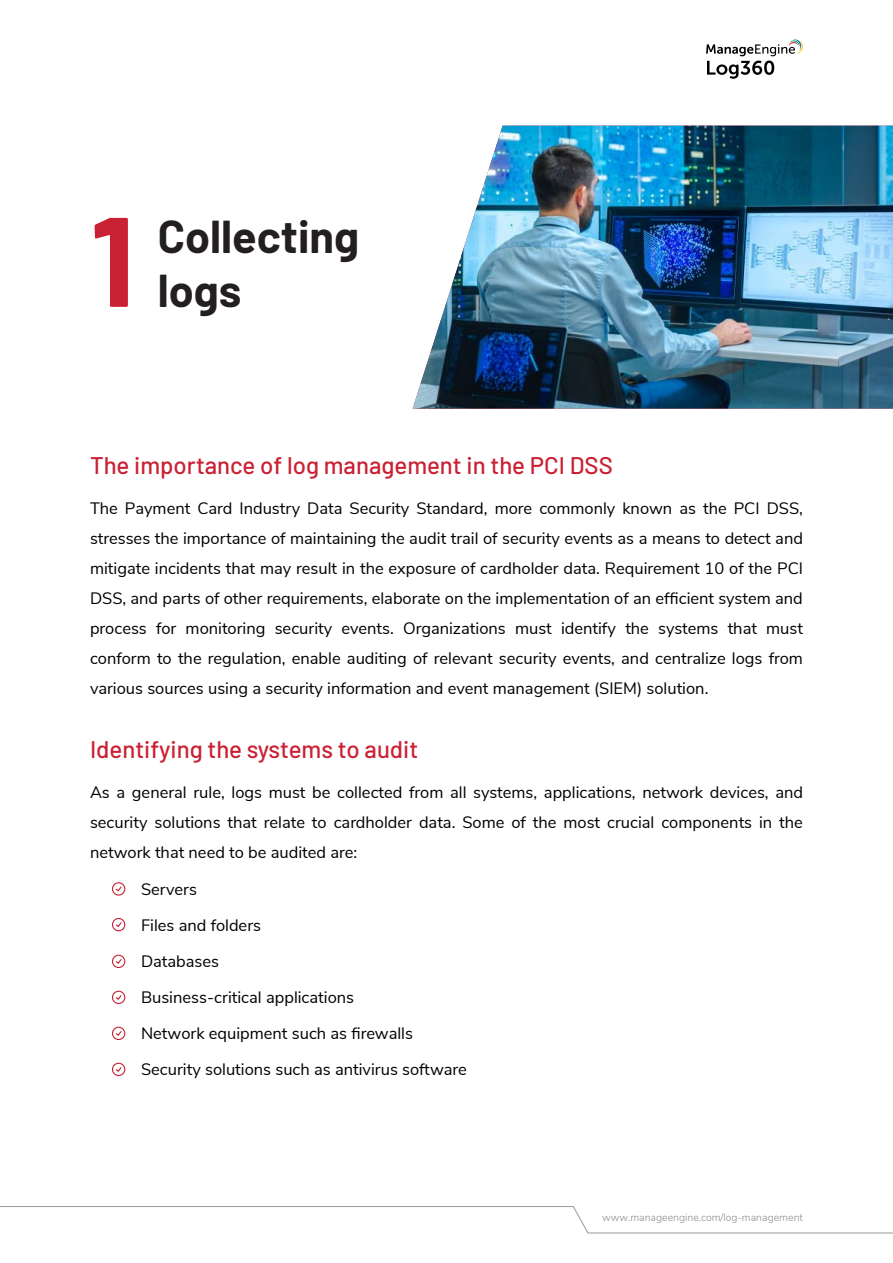
<style>
.page{position:relative;width:893px;height:1263px;background:#fff}
.page>*{position:absolute;margin:0;border:0;box-sizing:border-box;transform-origin:0 0}
.t1{font:700 127.2px "Barlow";color:#ca2033}
.t2{font:700 45px/54px "Barlow";color:#231f20}
.t3{font:500 24px "Barlow";color:#ca2033}
.t4{font:16.5px/30px "Nunito Sans";color:#000;text-align:justify}
.t5{font:300 10.5px "Nunito Sans";color:#8e8e8e}
</style>
<div class="page">
<svg style="left:706px;top:39px;width:97px;height:40px"></svg>
<div style="left:112px;top:882px;width:13px;height:14px;border:1px solid #ca2033;border-radius:50%"></div>
<svg style="left:115px;top:885px;width:8px;height:7px"></svg>
<div style="left:112px;top:918px;width:13px;height:13px;border:1px solid #ca2033;border-radius:50%"></div>
<svg style="left:115px;top:921px;width:8px;height:7px"></svg>
<div style="left:112px;top:955px;width:13px;height:13px;border:1px solid #ca2033;border-radius:50%"></div>
<svg style="left:115px;top:958px;width:8px;height:7px"></svg>
<div style="left:112px;top:991px;width:13px;height:13px;border:1px solid #ca2033;border-radius:50%"></div>
<svg style="left:115px;top:994px;width:8px;height:7px"></svg>
<div style="left:112px;top:1027px;width:13px;height:13px;border:1px solid #ca2033;border-radius:50%"></div>
<svg style="left:115px;top:1030px;width:8px;height:7px"></svg>
<div style="left:112px;top:1063px;width:13px;height:13px;border:1px solid #ca2033;border-radius:50%"></div>
<svg style="left:115px;top:1066px;width:8px;height:7px"></svg>
<svg style="left:0;top:1206px;width:893px;height:27px"></svg>
<img style="left:413px;top:126px;width:480px;height:283px">
<h1 class="t1" style="left:90px;top:167px;width:47px">1</h1>
<h2 class="t2" style="left:158px;top:207px;width:203px">Collecting logs</h2>
<h3 class="t3" style="left:90px;top:448px;width:524px">The importance of log management in the PCI DSS</h3>
<p class="t4" style="left:90px;top:492px;width:715px">The Payment Card Industry Data Security Standard, more commonly known as the PCI DSS, stresses the importance of maintaining the audit trail of security events as a means to detect and mitigate incidents that may result in the exposure of cardholder data. Requirement 10 of the PCI DSS, and parts of other requirements, elaborate on the implementation of an efficient system and process for monitoring security events. Organizations must identify the systems that must conform to the regulation, enable auditing of relevant security events, and centralize logs from various sources using a security information and event management (SIEM) solution.</p>
<h3 class="t3" style="left:90px;top:732px;width:330px">Identifying the systems to audit</h3>
<p class="t4" style="left:90px;top:776px;width:714px">As a general rule, logs must be collected from all systems, applications, network devices, and security solutions that relate to cardholder data. Some of the most crucial components in the network that need to be audited are:</p>
<p class="t4" style="left:141px;top:870px;width:327px;line-height:36px;text-align:left">Servers<br>Files and folders<br>Databases<br>Business-critical applications<br>Network equipment such as firewalls<br>Security solutions such as antivirus software</p>
<p class="t5" style="left:602px;top:1209px;width:202px">www.manageengine.com/log-management</p>
</div>
